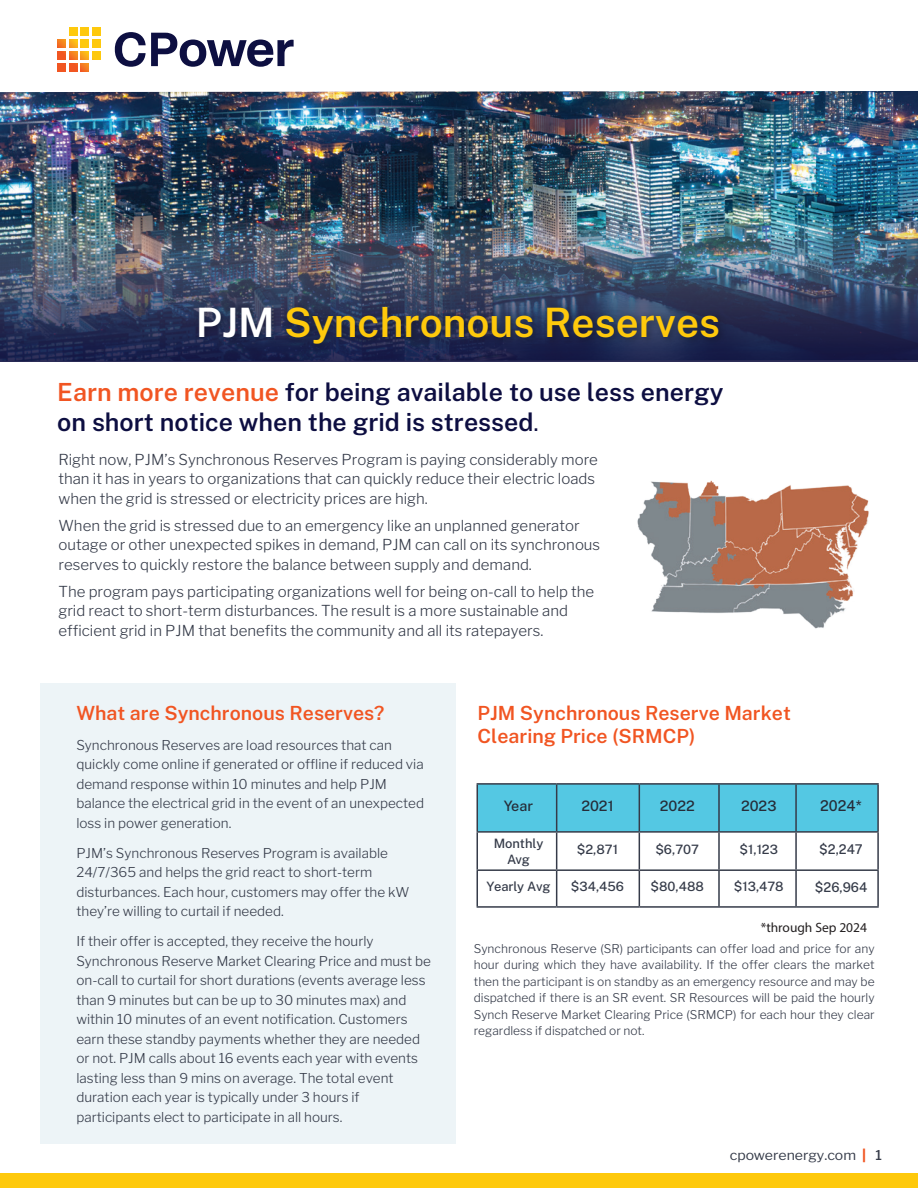
<style>
.page{position:relative;width:918px;height:1188px;background:#fff}
.page>*{position:absolute;margin:0;border:0;box-sizing:border-box;transform-origin:0 0}
.t1{font:600 40.5px "Public Sans";color:#fec90c}
.t2{font:600 25.05px/30px "Public Sans";color:#0d0e41}
.t3{font:600 19.5px/23.4px "Public Sans";color:#f15522}
.t4{font:300 15px/19.5px "Libre Franklin";color:#353b49}
.t5{font:500 14.85px "Public Sans";color:#262c38;scale:.96 1}
.t6{font:500 14.4px "Public Sans";color:#262c38}
.t7{font:300 13.5px/19.5px "Libre Franklin";color:#353b49}
.t8{font:13.5px "Libre Franklin";color:#353b49;scale:1.04 1}
.t9{font:13.5px "Myriad Pro";color:#231f20}
.t10{font:500 13.5px "Public Sans";color:#353b49;scale:.96 1}
.t11{font:500 12.9px/15.5px "Public Sans";color:#353b49;text-align:center}
.t12{font:300 12px/16.5px "Libre Franklin";color:#353b49;text-align:justify}
.s1{color:#fff}
.s2{color:#f15522}
.s3{font-weight:300}
.s4{font-weight:900;color:#f15522}
.s5{font-weight:500}
</style>
<div class="page">
<div style="left:41px;top:683px;width:415px;height:460px;background:#edf4f7"></div>
<img style="left:0;top:91px;width:918px;height:108px">
<div style="left:0;top:1174px;width:918px;height:14px;background:#fec90c"></div>
<svg style="left:115px;top:32px;width:179px;height:35px"></svg>
<svg style="left:57px;top:28px;width:44px;height:43px"></svg>
<img style="left:0;top:199px;width:918px;height:162px">
<img style="left:188px;top:295px;width:543px;height:63px">
<img style="left:637px;top:480px;width:232px;height:149px">
<div style="left:478px;top:785px;width:399px;height:46px;background:#54c8e3"></div>
<hr style="left:477px;top:783px;width:80px;height:2px;background:#353b49">
<hr style="left:477px;top:785px;width:1px;height:46px;background:#353b49">
<hr style="left:557px;top:783px;width:82px;height:2px;background:#353b49">
<hr style="left:556px;top:785px;width:1px;height:46px;background:#353b49">
<hr style="left:639px;top:783px;width:80px;height:2px;background:#353b49">
<hr style="left:639px;top:785px;width:1px;height:46px;background:#353b49">
<hr style="left:719px;top:783px;width:77px;height:2px;background:#353b49">
<hr style="left:718px;top:785px;width:2px;height:46px;background:#353b49">
<hr style="left:796px;top:783px;width:83px;height:2px;background:#353b49">
<hr style="left:795px;top:785px;width:2px;height:46px;background:#353b49">
<hr style="left:877px;top:785px;width:2px;height:46px;background:#353b49">
<hr style="left:477px;top:831px;width:80px;height:2px;background:#353b49">
<hr style="left:477px;top:833px;width:1px;height:37px;background:#353b49">
<hr style="left:557px;top:831px;width:82px;height:2px;background:#353b49">
<hr style="left:556px;top:833px;width:1px;height:37px;background:#353b49">
<hr style="left:639px;top:831px;width:80px;height:2px;background:#353b49">
<hr style="left:639px;top:833px;width:1px;height:37px;background:#353b49">
<hr style="left:719px;top:831px;width:77px;height:2px;background:#353b49">
<hr style="left:718px;top:833px;width:2px;height:37px;background:#353b49">
<hr style="left:796px;top:831px;width:83px;height:2px;background:#353b49">
<hr style="left:795px;top:833px;width:2px;height:37px;background:#353b49">
<hr style="left:877px;top:833px;width:2px;height:37px;background:#353b49">
<hr style="left:477px;top:869px;width:80px;height:2px;background:#353b49">
<hr style="left:477px;top:871px;width:1px;height:35px;background:#353b49">
<hr style="left:557px;top:869px;width:82px;height:2px;background:#353b49">
<hr style="left:556px;top:871px;width:1px;height:35px;background:#353b49">
<hr style="left:639px;top:869px;width:80px;height:2px;background:#353b49">
<hr style="left:639px;top:871px;width:1px;height:35px;background:#353b49">
<hr style="left:719px;top:869px;width:77px;height:2px;background:#353b49">
<hr style="left:718px;top:871px;width:2px;height:35px;background:#353b49">
<hr style="left:796px;top:869px;width:83px;height:2px;background:#353b49">
<hr style="left:795px;top:871px;width:2px;height:35px;background:#353b49">
<hr style="left:877px;top:871px;width:2px;height:35px;background:#353b49">
<hr style="left:477px;top:906px;width:80px;height:2px;background:#353b49">
<hr style="left:557px;top:906px;width:82px;height:2px;background:#353b49">
<hr style="left:639px;top:906px;width:80px;height:2px;background:#353b49">
<hr style="left:719px;top:906px;width:77px;height:2px;background:#353b49">
<hr style="left:796px;top:906px;width:83px;height:2px;background:#353b49">
<h1 class="t1" style="left:196px;top:296px;width:526px"><span class="s1">PJM</span> Synchronous Reserves</h1>
<h2 class="t2" style="left:57px;top:376px;width:668px"><span class="s2">Earn more revenue</span> for being available to use less energy on short notice when the grid is stressed<span class="s3">.</span></h2>
<p class="t4" style="left:58px;top:448px;width:541px">Right now, PJM’s Synchronous Reserves Program is paying considerably more than it has in years to organizations that can quickly reduce their electric loads when the grid is stressed or electricity prices are high.</p>
<p class="t4" style="left:58px;top:514px;width:543px">When the grid is stressed due to an emergency like an unplanned generator outage or other unexpected spikes in demand, PJM can call on its synchronous reserves to quickly restore the balance between supply and demand.</p>
<p class="t4" style="left:58px;top:580px;width:537px">The program pays participating organizations well for being on-call to help the grid react to short-term disturbances. The result is a more sustainable and efficient grid in PJM that benefits the community and all its ratepayers.</p>
<h3 class="t3" style="left:76px;top:701px;width:310px">What are Synchronous Reserves?</h3>
<p class="t7" style="left:76px;top:734px;width:349px">Synchronous Reserves are load resources that can quickly come online if generated or offline if reduced via demand response within 10 minutes and help PJM balance the electrical grid in the event of an unexpected loss in power generation.</p>
<p class="t7" style="left:76px;top:842px;width:335px">PJM’s Synchronous Reserves Program is available 24/7/365 and helps the grid react to short-term disturbances. Each hour, customers may offer the kW they’re willing to curtail if needed.</p>
<p class="t7" style="left:76px;top:930px;width:356px">If their offer is accepted, they receive the hourly Synchronous Reserve Market Clearing Price and must be on-call to curtail for short durations (events average less than 9 minutes but can be up to 30 minutes max) and within 10 minutes of an event notification. Customers earn these standby payments whether they are needed or not. PJM calls about 16 events each year with events lasting less than 9 mins on average. The total event duration each year is typically under 3 hours if participants elect to participate in all hours.</p>
<h3 class="t3" style="left:478px;top:701px;width:315px">PJM Synchronous Reserve Market<br>Clearing Price (SRMCP)</h3>
<p class="t5" style="left:820px;top:796px;width:45px">2024*</p>
<p class="t10" style="left:819px;top:840px;width:47px">$2,247</p>
<p class="t10" style="left:815px;top:878px;width:56px">$26,964</p>
<p class="t9" style="left:761px;top:919px;width:108px">*through Sep 2024</p>
<p class="t6" style="left:504px;top:797px;width:31px">Year</p>
<p class="t6" style="left:581px;top:797px;width:34px">2021</p>
<p class="t6" style="left:660px;top:797px;width:37px">2022</p>
<p class="t6" style="left:741px;top:797px;width:37px">2023</p>
<p class="t11" style="left:494px;top:835px;width:51px">Monthly<br>Avg</p>
<p class="t11" style="left:577px;top:841px;width:43px">$2,871</p>
<p class="t11" style="left:655px;top:841px;width:45px">$6,707</p>
<p class="t11" style="left:740px;top:841px;width:40px">$1,123</p>
<p class="t11" style="left:486px;top:879px;width:66px">Yearly Avg</p>
<p class="t11" style="left:571px;top:879px;width:55px">$34,456</p>
<p class="t11" style="left:651px;top:879px;width:55px">$80,488</p>
<p class="t11" style="left:734px;top:879px;width:51px">$13,478</p>
<p class="t12" style="left:474px;top:939px;width:402px">Synchronous Reserve (SR) participants can offer load and price for any hour during which they have availability. If the offer clears the market then the participant is on standby as an emergency resource and may be dispatched if there is an SR event. SR Resources will be paid the hourly Synch Reserve Market Clearing Price (SRMCP) for each hour they clear regardless if dispatched or not.</p>
<p class="t8" style="left:730px;top:1145px;width:148px">cpowerenergy.com <span class="s4">|</span> <span class="s5">1</span></p>
</div>
